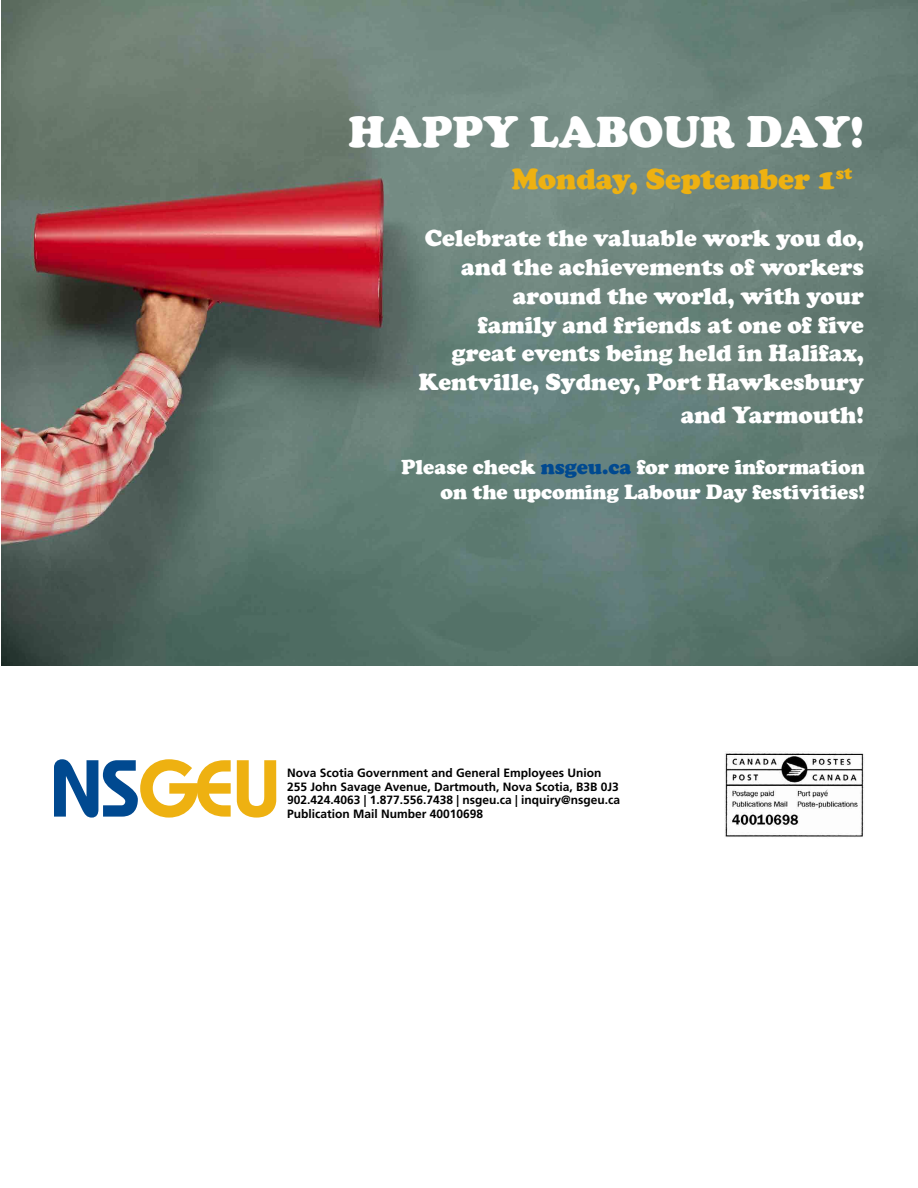
<style>
.page{position:relative;width:918px;height:1188px;background:#fff}
.page>*{position:absolute;margin:0;border:0;box-sizing:border-box;transform-origin:0 0}
.t1{font:900 45px "Cooper";color:#fff}
.t2{font:900 30px "Cooper";color:#eeb111}
.t3{font:900 24px/28.8px "Cooper";color:#fff;text-align:right}
.t4{font:900 21px/25.2px "Cooper";color:#fff;text-align:right}
.t5{font:700 12px/13.5px "Frutiger LT Std";color:#000}
.s1{color:#004990}
</style>
<div class="page">
<svg style="left:54px;top:759px;width:177px;height:59px"></svg>
<svg style="left:237px;top:760px;width:39px;height:58px"></svg>
<img style="left:725px;top:753px;width:139px;height:84px">
<img style="left:2px;top:0;width:916px;height:665px">
<h1 class="t1" style="left:348px;top:106px;width:517px">HAPPY LABOUR DAY!</h1>
<p class="t2" style="left:512px;top:161px;width:342px">Monday, September 1<sup>st</sup></p>
<p class="t3" style="left:419px;top:224px;width:447px">Celebrate the valuable work you do, and the achievements of workers around the world, with your<br>family and friends at one of five great events being held in Halifax, Kentville, Sydney, Port Hawkesbury</p>
<p class="t3" style="left:681px;top:400px;width:185px">and Yarmouth!</p>
<p class="t4" style="left:401px;top:455px;width:465px">Please check <span class="s1">nsgeu.ca</span> for more information on the upcoming Labour Day festivities!</p>
<p class="t5" style="left:287px;top:766px;width:335px">Nova Scotia Government and General Employees Union 255 John Savage Avenue, Dartmouth, Nova Scotia, B3B 0J3<br>902.424.4063 | 1.877.556.7438 | nsgeu.ca | inquiry@nsgeu.ca Publication Mail Number 40010698</p>
</div>
